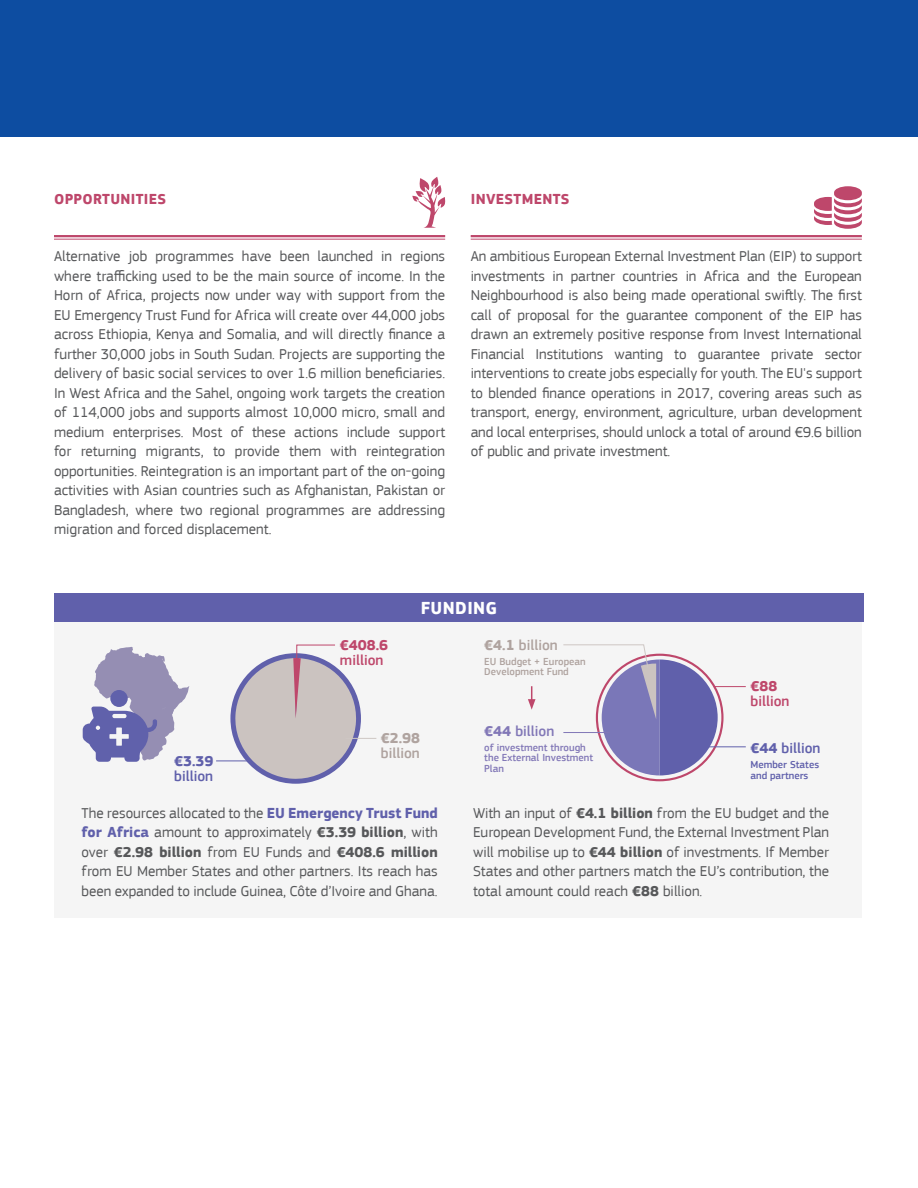
<style>
.page{position:relative;width:918px;height:1188px;background:#fff}
.page>*{position:absolute;margin:0;border:0;box-sizing:border-box;transform-origin:0 0}
.t1{font:700 18px "EC Square Sans Pro";letter-spacing:.02em;color:#fff}
.t2{font:15px/19.5px "EC Square Sans Pro";color:#57585a;text-align:justify}
.t3{font:700 15px "EC Square Sans Pro";letter-spacing:.02em;color:#be476b}
.t4{font:500 15px/15px "EC Square Sans Pro";color:#afa39f}
.t5{font:500 15px/15px "EC Square Sans Pro";color:#be476b}
.t6{font:500 15px/15px "EC Square Sans Pro";color:#6060ab}
.t7{font:500 15px "EC Square Sans Pro";color:#8278b7}
.t8{font:500 10.5px/10.5px "EC Square Sans Pro";color:#8278b7}
.t9{font:500 10.5px/10.5px "EC Square Sans Pro";color:#afa39f}
.t10{font:500 10.5px/10.5px "EC Square Sans Pro";color:#6060ab}
.s1{font-weight:700}
.s2{font-weight:700;color:#6060ab}
</style>
<div class="page">
<div style="left:0;top:0;width:918px;height:136px;background:#0d4da1"></div>
<div style="left:54px;top:235px;width:391px;height:5px;background:#eac4d0"></div>
<div style="left:471px;top:235px;width:391px;height:5px;background:#eac4d0"></div>
<hr style="left:54px;top:235px;width:391px;height:2px;background:#be476b">
<hr style="left:54px;top:239px;width:391px;height:1px;background:#be476b">
<hr style="left:471px;top:235px;width:391px;height:2px;background:#be476b">
<hr style="left:471px;top:239px;width:391px;height:1px;background:#be476b">
<svg style="left:412px;top:177px;width:34px;height:51px"></svg>
<svg style="left:814px;top:186px;width:48px;height:43px"></svg>
<div style="left:54px;top:622px;width:808px;height:296px;background:#f5f5f5"></div>
<div style="left:54px;top:593px;width:810px;height:29px;background:#6060ab"></div>
<svg style="left:83px;top:647px;width:107px;height:115px"></svg>
<hr style="left:346px;top:738px;width:30px;height:1px;background:#cec7c4">
<svg style="left:234px;top:644px;width:124px;height:136px"></svg>
<hr style="left:216px;top:761px;width:31px;height:1px;background:#6060ab">
<hr style="left:715px;top:686px;width:31px;height:1px;background:#be476b">
<hr style="left:703px;top:746px;width:43px;height:1px;background:#6060ab">
<svg style="left:563px;top:644px;width:155px;height:131px"></svg>
<svg style="left:528px;top:686px;width:8px;height:24px"></svg>
<p class="t3" style="left:54px;top:190px;width:114px">OPPORTUNITIES</p>
<p class="t3" style="left:471px;top:190px;width:100px">INVESTMENTS</p>
<p class="t2" style="left:54px;top:247px;width:393px">Alternative job programmes have been launched in regions where trafficking used to be the main source of income. In the Horn of Africa, projects now under way with support from the EU Emergency Trust Fund for Africa will create over 44,000 jobs across Ethiopia, Kenya and Somalia, and will directly finance a further 30,000 jobs in South Sudan. Projects are supporting the delivery of basic social services to over 1.6 million beneficiaries.<br>In West Africa and the Sahel, ongoing work targets the creation of 114,000 jobs and supports almost 10,000 micro, small and medium enterprises. Most of these actions include support for returning migrants, to provide them with reintegration opportunities. Reintegration is an important part of the on-going activities with Asian countries such as Afghanistan, Pakistan or Bangladesh, where two regional programmes are addressing migration and forced displacement.</p>
<p class="t2" style="left:471px;top:247px;width:393px">An ambitious European External Investment Plan (EIP) to support investments in partner countries in Africa and the European Neighbourhood is also being made operational swiftly. The first call of proposal for the guarantee component of the EIP has drawn an extremely positive response from Invest International Financial Institutions wanting to guarantee private sector interventions to create jobs especially for youth. The EU's support to blended finance operations in 2017, covering areas such as transport, energy, environment, agriculture, urban development and local enterprises, should unlock a total of around €9.6 billion of public and private investment.</p>
<p class="t6" style="left:174px;top:754px;width:41px"><span class="s1">€3.39 </span>billion</p>
<p class="t5" style="left:340px;top:638px;width:50px"><span class="s1">€408.6 </span>million</p>
<p class="t1" style="left:421px;top:598px;width:78px">FUNDING</p>
<p class="t4" style="left:484px;top:638px;width:75px"><span class="s1">€4.1</span> billion</p>
<p class="t9" style="left:484px;top:656px;width:103px">EU Budget + European<br>Development Fund</p>
<p class="t4" style="left:381px;top:731px;width:41px"><span class="s1">€2.98 </span>billion</p>
<p class="t7" style="left:484px;top:722px;width:72px"><span class="s1">€44</span> billion</p>
<p class="t8" style="left:484px;top:742px;width:110px">of investment through the External Investment<br>Plan</p>
<p class="t5" style="left:750px;top:679px;width:41px"><span class="s1">€88 </span>billion</p>
<p class="t6" style="left:750px;top:741px;width:72px"><span class="s1">€44</span> billion</p>
<p class="t10" style="left:750px;top:760px;width:70px">Member States and partners</p>
<p class="t2" style="left:82px;top:803px;width:358px">The resources allocated to the <span class="s2">EU Emergency Trust Fund for Africa</span> amount to approximately <span class="s1">€3.39 billion</span>, with over <span class="s1">€2.98 billion</span> from EU Funds and <span class="s1">€408.6 million </span>from EU Member States and other partners. Its reach has been expanded to include Guinea, Côte d’Ivoire and Ghana.</p>
<p class="t2" style="left:473px;top:803px;width:358px">With an input of <span class="s1">€4.1 billion</span> from the EU budget and the European Development Fund, the External Investment Plan will mobilise up to <span class="s1">€44 billion</span> of investments. If Member States and other partners match the EU’s contribution, the total amount could reach <span class="s1">€88</span> billion.</p>
</div>
